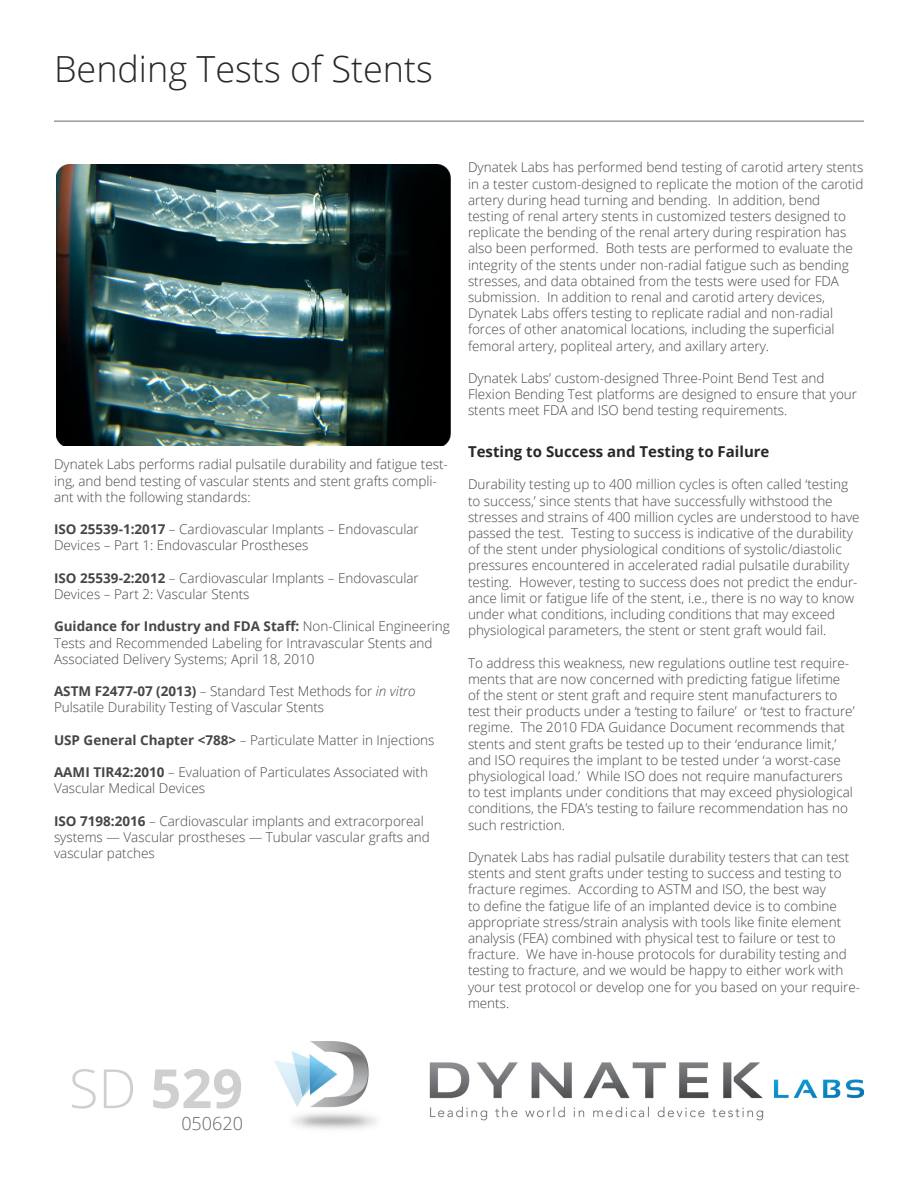
<style>
.page{position:relative;width:918px;height:1188px;background:#fff}
.page>*{position:absolute;margin:0;border:0;box-sizing:border-box;transform-origin:0 0}
.Open_Sans_Paragraph{font:700 54px "Open Sans";color:#cfcfcf}
.t1{font:300 36px "Open Sans";color:#282828}
.Open_Sans_Paragraph-2{font:300 18px "Open Sans";color:#686868}
.t2{font:700 15px "Open Sans";color:#282828}
.Open_Sans_Paragraph-3{font:300 13.5px/16.2px "Open Sans";color:#464646}
.s1{font-weight:700}
.s2{font-style:italic}
.s3{font-weight:300}
</style>
<div class="page">
<img style="left:275px;top:1042px;width:589px;height:88px">
<hr style="left:54px;top:121px;width:810px;height:1px;background:#686868">
<img style="left:56px;top:164px;width:394px;height:282px">
<p class="t1" style="left:54px;top:44px;width:380px">Bending Tests of Stents</p>
<p class="Open_Sans_Paragraph-3" style="left:54px;top:456px;width:395px">Dynatek Labs performs radial pulsatile durability and fatigue test&shy;ing, and bend testing of vascular stents and stent grafts compli&shy;ant with the following standards:</p>
<p class="Open_Sans_Paragraph-3" style="left:54px;top:521px;width:366px"><span class="s1">ISO 25539-1:2017</span> – Cardiovascular Implants – Endovascular<br>Devices – Part 1: Endovascular Prostheses</p>
<p class="Open_Sans_Paragraph-3" style="left:54px;top:569px;width:366px"><span class="s1">ISO 25539-2:2012</span> – Cardiovascular Implants – Endovascular<br>Devices – Part 2: Vascular Stents</p>
<p class="Open_Sans_Paragraph-3" style="left:54px;top:618px;width:398px"><span class="s1">Guidance for Industry and FDA Staff:</span> Non-Clinical Engineering<br>Tests and Recommended Labeling for Intravascular Stents and<br>Associated Delivery Systems; April 18, 2010</p>
<p class="Open_Sans_Paragraph-3" style="left:54px;top:683px;width:363px"><span class="s1">ASTM F2477-07 (2013)</span> – Standard Test Methods for <span class="s2">in vitro<br></span>Pulsatile Durability Testing of Vascular Stents</p>
<p class="Open_Sans_Paragraph-3" style="left:54px;top:731px;width:382px"><span class="s1">USP General Chapter &lt;788&gt;</span> – Particulate Matter in Injections</p>
<p class="Open_Sans_Paragraph-3" style="left:54px;top:764px;width:375px"><span class="s1">AAMI TIR42:2010</span> – Evaluation of Particulates Associated with<br>Vascular Medical Devices</p>
<p class="Open_Sans_Paragraph-3" style="left:54px;top:812px;width:377px"><span class="s1">ISO 7198:2016</span> – Cardiovascular implants and extracorporeal systems — Vascular prostheses — Tubular vascular grafts and vascular patches</p>
<p class="Open_Sans_Paragraph-3" style="left:468px;top:159px;width:397px">Dynatek Labs has performed bend testing of carotid artery stents in a tester custom-designed to replicate the motion of the carotid artery during head turning and bending. In addition, bend testing of renal artery stents in customized testers designed to replicate the bending of the renal artery during respiration has also been performed. Both tests are performed to evaluate the integrity of the stents under non-radial fatigue such as bending stresses, and data obtained from the tests were used for FDA submission. In addition to renal and carotid artery devices, Dynatek Labs offers testing to replicate radial and non-radial forces of other anatomical locations, including the superficial femoral artery, popliteal artery, and axillary artery.</p>
<p class="Open_Sans_Paragraph-3" style="left:468px;top:370px;width:391px">Dynatek Labs’ custom-designed Three-Point Bend Test and<br>Flexion Bending Test platforms are designed to ensure that your stents meet FDA and ISO bend testing requirements.</p>
<p class="t2" style="left:468px;top:441px;width:303px">Testing to Success and Testing to Failure</p>
<p class="Open_Sans_Paragraph-3" style="left:468px;top:476px;width:393px">Durability testing up to 400 million cycles is often called ‘testing to success,’ since stents that have successfully withstood the stresses and strains of 400 million cycles are understood to have passed the test. Testing to success is indicative of the durability of the stent under physiological conditions of systolic/diastolic pressures encountered in accelerated radial pulsatile durability testing. However, testing to success does not predict the endur&shy;ance limit or fatigue life of the stent, i.e., there is no way to know under what conditions, including conditions that may exceed physiological parameters, the stent or stent graft would fail.</p>
<p class="Open_Sans_Paragraph-3" style="left:468px;top:654px;width:388px">To address this weakness, new regulations outline test require&shy;ments that are now concerned with predicting fatigue lifetime of the stent or stent graft and require stent manufacturers to test their products under a ‘testing to failure’ or ‘test to fracture’ regime. The 2010 FDA Guidance Document recommends that stents and stent grafts be tested up to their ‘endurance limit,’ and ISO requires the implant to be tested under ‘a worst-case physiological load.’ While ISO does not require manufacturers to test implants under conditions that may exceed physiological conditions, the FDA’s testing to failure recommendation has no such restriction.</p>
<p class="Open_Sans_Paragraph-3" style="left:468px;top:849px;width:394px">Dynatek Labs has radial pulsatile durability testers that can test stents and stent grafts under testing to success and testing to fracture regimes. According to ASTM and ISO, the best way<br>to define the fatigue life of an implanted device is to combine appropriate stress/strain analysis with tools like finite element analysis (FEA) combined with physical test to failure or test to fracture. We have in-house protocols for durability testing and testing to fracture, and we would be happy to either work with your test protocol or develop one for you based on your require&shy;ments.</p>
<p class="Open_Sans_Paragraph" style="left:69px;top:1050px;width:176px"><span class="s3">SD</span> 529</p>
<p class="Open_Sans_Paragraph-2" style="left:181px;top:1111px;width:63px">050620</p>
</div>
